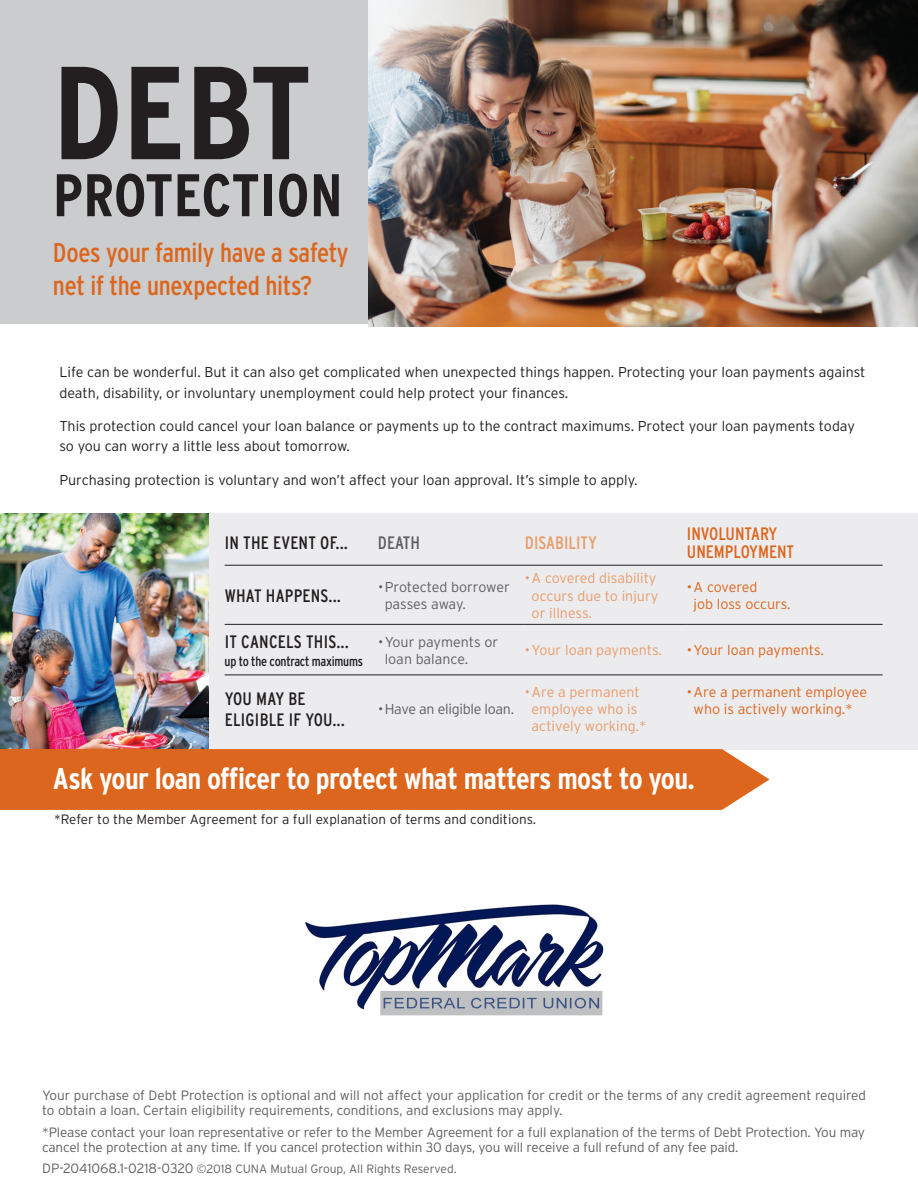
<style>
.page{position:relative;width:918px;height:1188px;background:#fff}
.page>*{position:absolute;margin:0;border:0;box-sizing:border-box;transform-origin:0 0}
.t1{font:700 condensed 132px "Interstate";color:#231f20}
.t2{font:700 condensed 60px "Interstate";letter-spacing:.01em;color:#231f20}
.t3{font:700 condensed 30px "Interstate";letter-spacing:-.02em;color:#fff}
.t4{font:condensed 27px/32.4px "Interstate";letter-spacing:-.01em;color:#dc661d}
.t5{font:condensed 18px/21.6px "Interstate";letter-spacing:.015em;color:#231f20}
.t6{font:condensed 18px/18px "Interstate";color:#dc661d}
.t7{font:condensed 18px "Interstate";color:#e89c6c}
.t8{font:condensed 18px "Interstate";color:#5f5f62}
.t9{font:300 14.25px/20.1px "Interstate";color:#231f20}
.t10{font:300 14.25px/17.1px "Interstate";color:#e89c6c}
.t11{font:300 14.25px/17.1px "Interstate";color:#dc661d}
.t12{font:300 14.25px/17.1px "Interstate";letter-spacing:-.01em;color:#5f5f62}
.t13{font:300 13.5px/15px "Interstate";letter-spacing:-.01em;color:#5f5f62}
.t14{font:300 13.5px "Interstate";color:#231f20}
.t15{font:condensed 13.5px "Interstate";letter-spacing:-.02em;color:#231f20}
.t16{font:300 12px "Interstate";color:#5f5f62}
.s1{font-size:13.5px}
</style>
<div class="page">
<div style="left:0;top:513px;width:918px;height:236px;background:#ececee"></div>
<hr style="left:225px;top:675px;width:153px;height:1px;background:#231f20">
<hr style="left:378px;top:675px;width:147px;height:1px;background:#231f20">
<hr style="left:525px;top:675px;width:162px;height:1px;background:#231f20">
<hr style="left:687px;top:675px;width:196px;height:1px;background:#231f20">
<hr style="left:225px;top:624px;width:153px;height:1px;background:#231f20">
<hr style="left:378px;top:624px;width:147px;height:1px;background:#231f20">
<hr style="left:525px;top:624px;width:162px;height:1px;background:#231f20">
<hr style="left:687px;top:624px;width:196px;height:1px;background:#231f20">
<hr style="left:225px;top:565px;width:153px;height:1px;background:#231f20">
<hr style="left:378px;top:565px;width:147px;height:1px;background:#231f20">
<hr style="left:525px;top:565px;width:162px;height:1px;background:#231f20">
<hr style="left:687px;top:565px;width:196px;height:1px;background:#231f20">
<div style="left:0;top:0;width:918px;height:324px;background:#cbccce"></div>
<img style="left:369px;top:0;width:549px;height:326px">
<img style="left:0;top:513px;width:209px;height:236px">
<div style="left:0;top:749px;width:770px;height:61px;background:#dc661d"></div>
<img style="left:305px;top:904px;width:299px;height:112px">
<h1 class="t1" style="left:53px;top:39px;width:260px">DEBT</h1>
<h1 class="t2" style="left:53px;top:162px;width:291px">PROTECTION</h1>
<h1 class="t4" style="left:53px;top:236px;width:297px">Does your family have a safety net if the unexpected hits?</h1>
<p class="t9" style="left:59px;top:362px;width:808px">Life can be wonderful. But it can also get complicated when unexpected things happen. Protecting your loan payments against death, disability, or involuntary unemployment could help protect your fnances.</p>
<p class="t9" style="left:59px;top:416px;width:797px">This protection could cancel your loan balance or payments up to the contract maximums. Protect your loan payments today so you can worry a little less about tomorrow.</p>
<p class="t9" style="left:59px;top:470px;width:580px">Purchasing protection is voluntary and won’t affect your loan approval. It’s simple to apply.</p>
<p class="t5" style="left:225px;top:531px;width:125px">IN THE EVENT OF...</p>
<p class="t8" style="left:378px;top:532px;width:44px">DEATH</p>
<p class="t7" style="left:525px;top:532px;width:74px">DISABILITY</p>
<p class="t6" style="left:687px;top:524px;width:109px">INVOLUNTARY<br>UNEMPLOYMENT</p>
<p class="t5" style="left:225px;top:585px;width:118px">WHAT HAPPENS...</p>
<p class="t12" style="left:385px;top:578px;width:127px;text-indent:-7px">•Protected borrower passes away.</p>
<p class="t10" style="left:532px;top:570px;width:128px;text-indent:-7px">•A covered disability occurs due to injury or illness.</p>
<p class="t11" style="left:694px;top:578px;width:99px;text-indent:-7px">•A covered<br>job loss occurs.</p>
<p class="t5" style="left:225px;top:631px;width:126px">IT CANCELS THIS...</p>
<p class="t15" style="left:225px;top:654px;width:140px">up to the contract maximums</p>
<p class="t12" style="left:385px;top:633px;width:115px;text-indent:-7px">•Your payments or loan balance.</p>
<p class="t10" style="left:525px;top:642px;width:139px">•Your loan payments.</p>
<p class="t11" style="left:687px;top:642px;width:139px">•Your loan payments.</p>
<p class="t10" style="left:525px;top:683px;width:116px">•Are a permanent</p>
<p class="t11" style="left:687px;top:683px;width:182px">•Are a permanent employee</p>
<p class="t5" style="left:225px;top:687px;width:122px">YOU MAY BE<br>ELIGIBLE IF YOU...</p>
<p class="t10" style="left:532px;top:700px;width:116px">employee who is actively working.*</p>
<p class="t11" style="left:694px;top:700px;width:160px">who is actively working.*</p>
<h2 class="t3" style="left:53px;top:762px;width:644px">Ask your loan offcer to protect what matters most to you.</h2>
<p class="t14" style="left:54px;top:811px;width:484px">*Refer to the Member Agreement for a full explanation of terms and conditions.</p>
<p class="t12" style="left:378px;top:700px;width:138px">•Have an eligible loan.</p>
<p class="t13" style="left:42px;top:1088px;width:825px">Your purchase of Debt Protection is optional and will not affect your application for credit or the terms of any credit agreement required to obtain a loan. Certain eligibility requirements, conditions, and exclusions may apply.</p>
<p class="t13" style="left:42px;top:1124px;width:825px">*Please contact your loan representative or refer to the Member Agreement for a full explanation of the terms of Debt Protection. You may cancel the protection at any time. If you cancel protection within 30 days, you will receive a full refund of any fee paid.</p>
<p class="t16" style="left:42px;top:1162px;width:416px"><span class="s1">DP-2041068.1-0218-0320</span> ©2018 CUNA Mutual Group, All Rights Reserved.</p>
</div>
